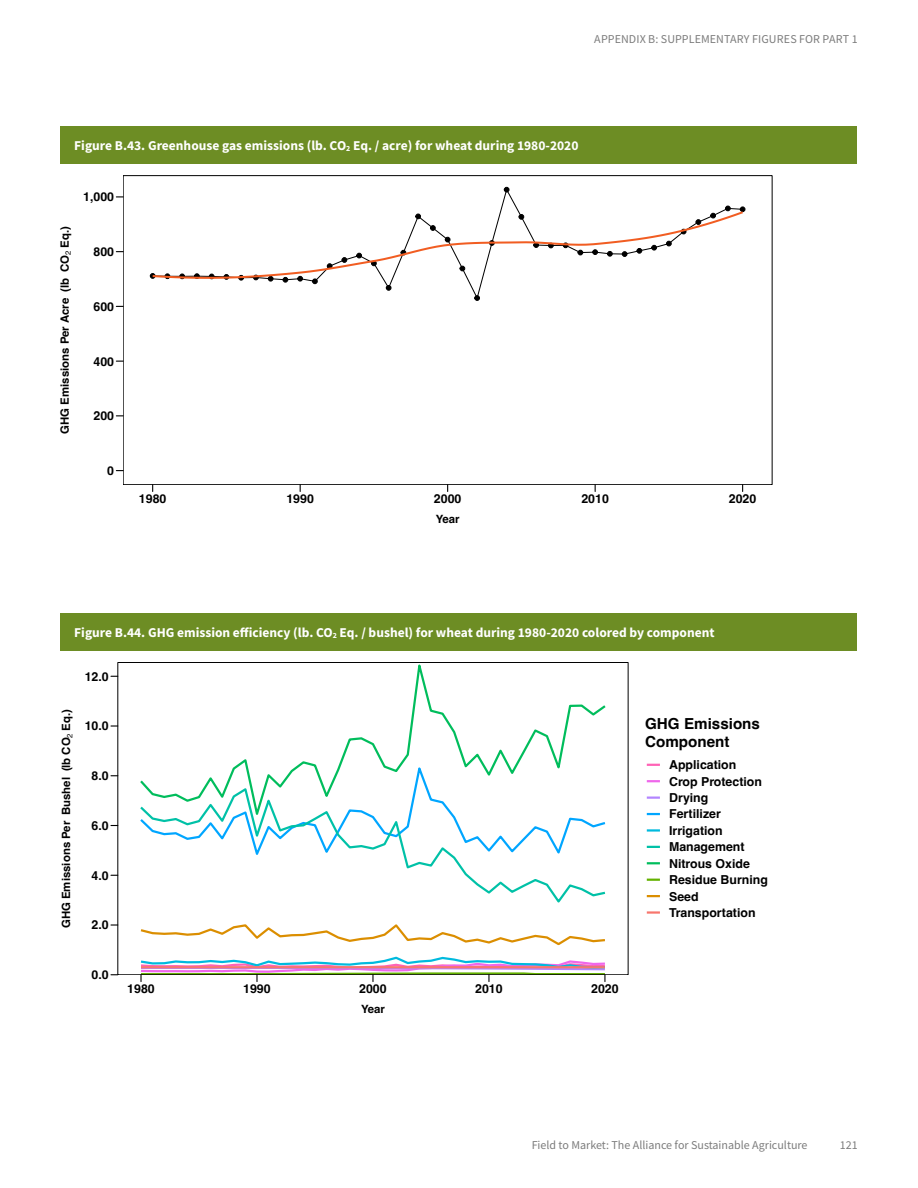
<style>
.page{position:relative;width:918px;height:1188px;background:#fff}
.page>*{position:absolute;margin:0;border:0;box-sizing:border-box;transform-origin:0 0}
.t1{font:700 15.15px/18.3px "Helvetica";color:#000}
.t2{font:700 13.5px "Source Sans Pro";color:#fff}
.t3{font:700 12.3px/16.4px "Helvetica";color:#000}
.t4{font:12px "Source Sans Pro";color:#7c7c7c}
.t5{font:700 11.4px "Helvetica";color:#000}
</style>
<div class="page">
<svg style="left:150px;top:206px;width:595px;height:95px"></svg>
<div style="left:61px;top:126px;width:796px;height:37px;background:#6d8d24"></div>
<svg style="left:142px;top:823px;width:464px;height:80px"></svg>
<svg style="left:140px;top:664px;width:466px;height:159px"></svg>
<svg style="left:140px;top:924px;width:465px;height:22px"></svg>
<svg style="left:111px;top:924px;width:7px;height:2px"></svg>
<svg style="left:111px;top:725px;width:7px;height:2px"></svg>
<svg style="left:138px;top:956px;width:469px;height:26px"></svg>
<svg style="left:647px;top:764px;width:13px;height:2px"></svg>
<svg style="left:647px;top:780px;width:13px;height:2px"></svg>
<svg style="left:647px;top:797px;width:13px;height:2px"></svg>
<svg style="left:646px;top:812px;width:14px;height:4px"></svg>
<svg style="left:647px;top:813px;width:13px;height:2px"></svg>
<svg style="left:647px;top:829px;width:13px;height:3px"></svg>
<svg style="left:647px;top:846px;width:13px;height:2px"></svg>
<svg style="left:647px;top:862px;width:13px;height:2px"></svg>
<svg style="left:647px;top:879px;width:13px;height:2px"></svg>
<svg style="left:647px;top:895px;width:13px;height:2px"></svg>
<svg style="left:647px;top:911px;width:13px;height:3px"></svg>
<div style="left:61px;top:613px;width:796px;height:37px;background:#6d8d24"></div>
<p class="t4" style="left:594px;top:31px;width:265px">APPENDIX B: SUPPLEMENTARY FIGURES FOR PART 1</p>
<p class="t2" style="left:74px;top:136px;width:506px">Figure B.43. Greenhouse gas emissions (lb. CO<sub>2</sub> Eq. / acre) for wheat during 1980-2020</p>
<p class="t5" style="left:58px;top:434px;width:209px;rotate:-90deg">GHG Emissions Per Acre (lb CO<sub>2</sub> Eq.)</p>
<p class="t3" style="left:83px;top:190px;width:32px">1,000</p>
<p class="t3" style="left:93px;top:245px;width:22px">800</p>
<p class="t3" style="left:93px;top:300px;width:22px">600</p>
<p class="t3" style="left:93px;top:354px;width:22px">400</p>
<p class="t3" style="left:93px;top:409px;width:22px">200</p>
<p class="t3" style="left:107px;top:464px;width:8px">0</p>
<p class="t3" style="left:139px;top:491px;width:29px">1980</p>
<p class="t3" style="left:286px;top:491px;width:29px">1990</p>
<p class="t3" style="left:434px;top:491px;width:29px">2000</p>
<p class="t3" style="left:581px;top:491px;width:29px">2010</p>
<p class="t3" style="left:729px;top:491px;width:29px">2020</p>
<p class="t5" style="left:436px;top:512px;width:25px">Year</p>
<p class="t2" style="left:74px;top:623px;width:642px">Figure B.44. GHG emission efficiency (lb. CO<sub>2</sub> Eq. / bushel) for wheat during 1980-2020 colored by component</p>
<p class="t3" style="left:85px;top:670px;width:26px">12.0</p>
<p class="t5" style="left:59px;top:928px;width:221px;rotate:-90deg">GHG Emissions Per Bushel (lb CO<sub>2</sub> Eq.)</p>
<p class="t1" style="left:645px;top:716px;width:116px">GHG Emissions<br>Component</p>
<p class="t3" style="left:85px;top:719px;width:26px">10.0</p>
<p class="t3" style="left:669px;top:758px;width:100px">Application<br>Crop Protection<br>Drying<br>Fertilizer<br>Irrigation<br>Management<br>Nitrous Oxide<br>Residue Burning<br>Seed<br>Transportation</p>
<p class="t3" style="left:92px;top:769px;width:19px">8.0</p>
<p class="t3" style="left:92px;top:819px;width:19px">6.0</p>
<p class="t3" style="left:92px;top:869px;width:19px">4.0</p>
<p class="t3" style="left:92px;top:918px;width:19px">2.0</p>
<p class="t3" style="left:92px;top:968px;width:19px">0.0</p>
<p class="t3" style="left:127px;top:982px;width:29px">1980</p>
<p class="t3" style="left:243px;top:982px;width:29px">1990</p>
<p class="t3" style="left:359px;top:982px;width:29px">2000</p>
<p class="t3" style="left:475px;top:982px;width:29px">2010</p>
<p class="t3" style="left:591px;top:982px;width:29px">2020</p>
<p class="t5" style="left:361px;top:1002px;width:25px">Year</p>
<p class="t4" style="left:532px;top:1137px;width:277px">Field to Market: The Alliance for Sustainable Agriculture</p>
<p class="t4" style="left:840px;top:1137px;width:19px">121</p>
</div>
